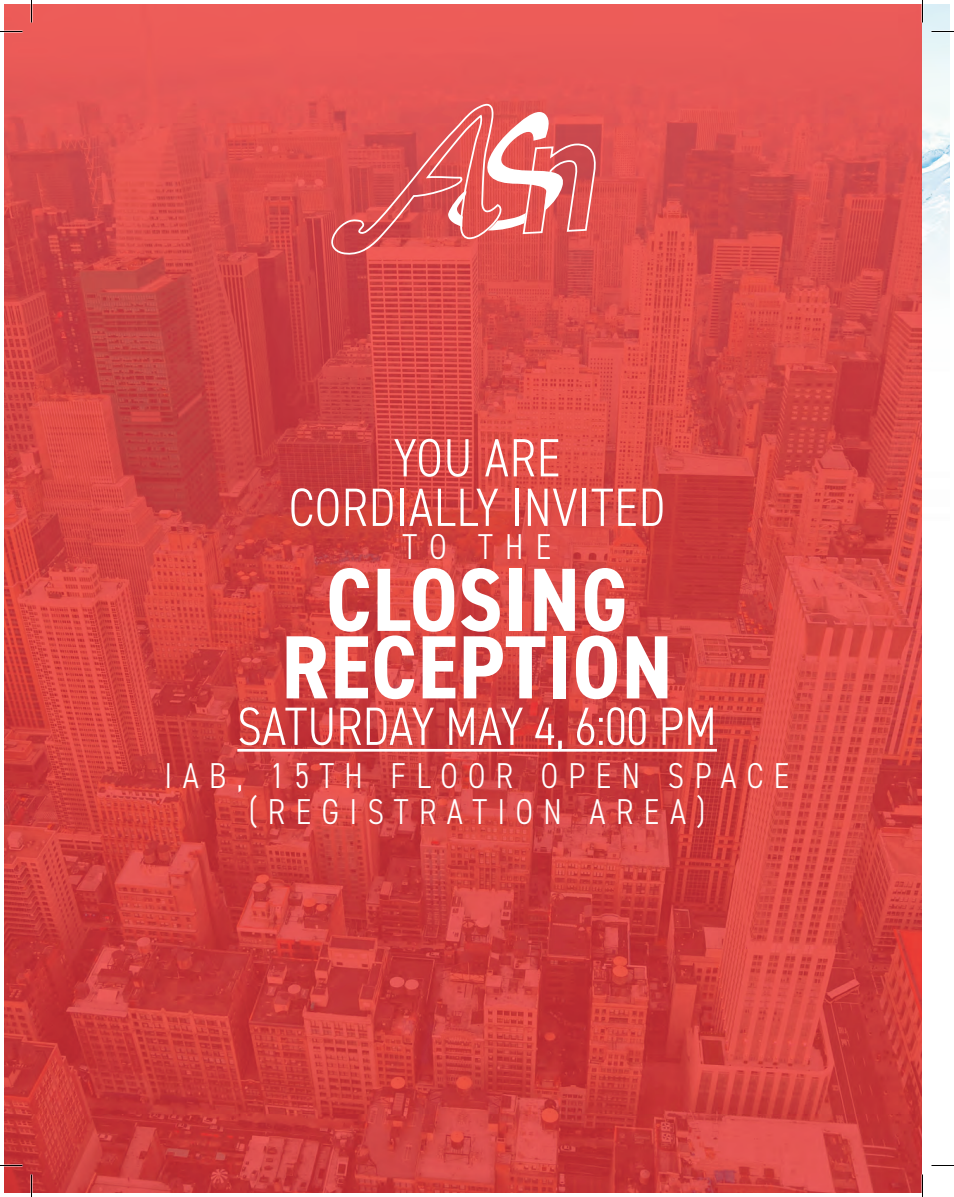
<style>
.page{position:relative;width:954px;height:1197px;background:#fff}
.page>*{position:absolute;margin:0;border:0;box-sizing:border-box;transform-origin:0 0}
.t1{font:700 condensed 90px/67.5px "DIN2014";letter-spacing:.01em;color:#fff;text-align:center}
.t2{font:300 condensed 54px/49.5px "DIN2014";letter-spacing:.02em;color:#fff;text-align:center}
.t3{font:300 condensed 36px/36px "DIN2014";letter-spacing:.29em;color:#fff;text-align:center}
</style>
<div class="page">
<img style="left:4px;top:4px;width:946px;height:1189px">
<hr style="left:237px;top:749px;width:480px;height:3px;background:#fff">
<svg style="left:503px;top:105px;width:94px;height:130px"></svg>
<svg style="left:330px;top:102px;width:173px;height:265px;background:#db5454"></svg>
<svg style="left:0;top:31px;width:22px;height:1px"></svg>
<svg style="left:932px;top:31px;width:22px;height:1px"></svg>
<svg style="left:0;top:1165px;width:22px;height:1px"></svg>
<svg style="left:932px;top:1165px;width:22px;height:1px"></svg>
<svg style="left:31px;top:0;width:1px;height:22px"></svg>
<svg style="left:31px;top:1174px;width:1px;height:23px"></svg>
<svg style="left:922px;top:0;width:1px;height:22px"></svg>
<svg style="left:922px;top:1174px;width:1px;height:23px"></svg>
<h2 class="t2" style="left:289px;top:433px;width:377px">YOU ARE<br>CORDIALLY INVITED</h2>
<p class="t3" style="left:403px;top:529px;width:150px">TO THE</p>
<h1 class="t1" style="left:281px;top:565px;width:393px">CLOSING<br>RECEPTION</h1>
<h2 class="t2" style="left:237px;top:702px;width:481px">SATURDAY MAY 4, 6:00 PM</h2>
<p class="t3" style="left:165px;top:757px;width:626px">IAB, 15TH FLOOR OPEN SPACE (REGISTRATION AREA)</p>
</div>
